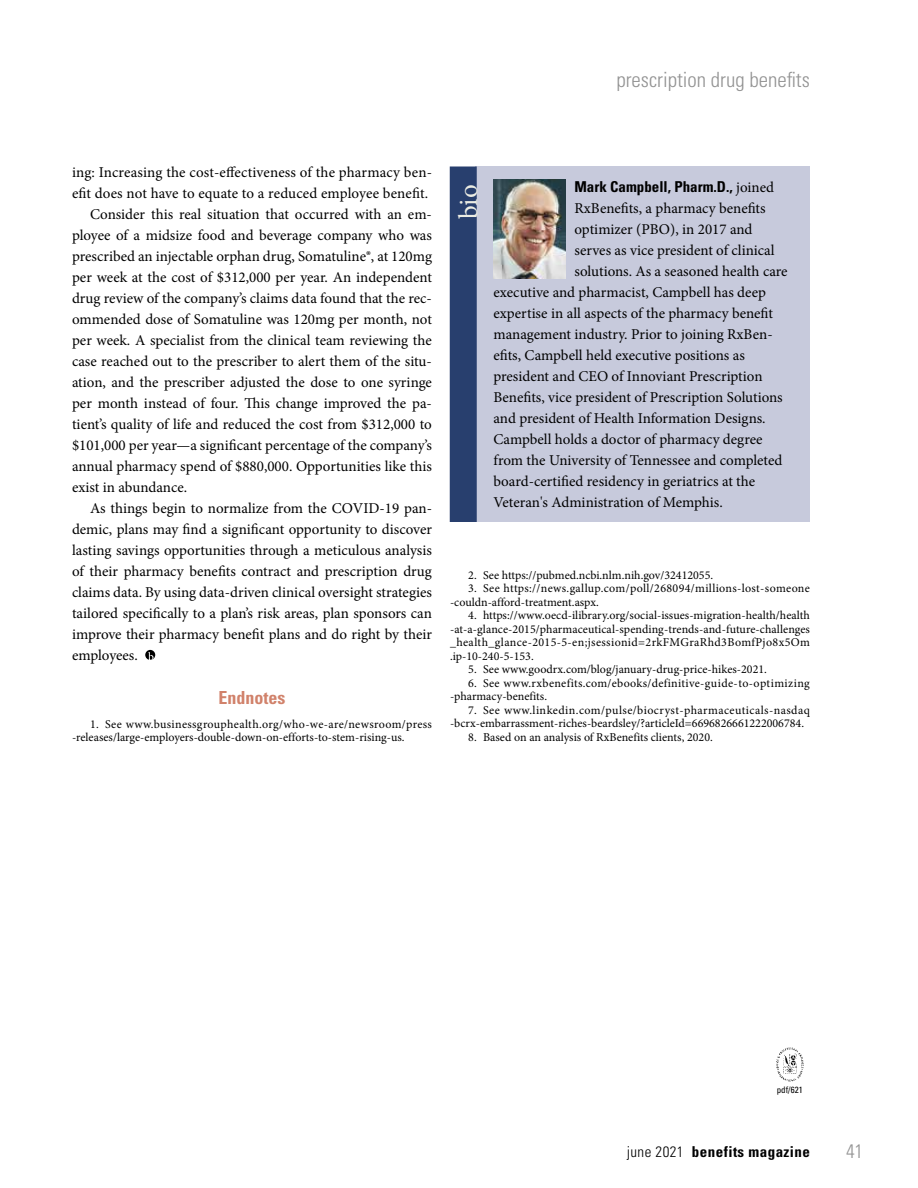
<style>
.page{position:relative;width:918px;height:1188px;background:#fff}
.page>*{position:absolute;margin:0;border:0;box-sizing:border-box;transform-origin:0 0}
.t1{font:27px "Minion Pro";color:#ebece3}
.t2{font:300 condensed 21px "Univers LT Std";color:#939393}
.t3{font:300 condensed 19.5px "Univers LT Std";color:#939393}
.t4{font:700 condensed 18px "Univers LT Std";color:#d1826b}
.t5{font:15px "Minion Pro";color:#000}
.t6{font:700 condensed 15px "Univers LT Std";letter-spacing:.015em;color:#000}
.t7{font:12px/13.5px "Minion Pro";letter-spacing:.01em;color:#000}
.t8{font:condensed 9px "Univers LT Std";color:#000}
.s1{font-family:"Minion Pro";font-weight:400;font-stretch:normal}
.s2{font-weight:300}
</style>
<div class="page">
<svg style="left:145px;top:650px;width:10px;height:10px"></svg>
<svg style="left:148px;top:652px;width:5px;height:8px"></svg>
<div style="left:475px;top:166px;width:335px;height:356px;background:#c7cadc"></div>
<img style="left:493px;top:180px;width:72px;height:99px">
<div style="left:450px;top:166px;width:27px;height:356px;background:#283f6e"></div>
<img style="left:776px;top:1047px;width:27px;height:35px">
<h2 class="t2" style="left:616px;top:67px;width:195px">prescription drug benefits</h2>
<p class="t5" style="left:72px;top:162px;width:362px">ing: Increasing the cost-effectiveness of the pharmacy ben-</p>
<p class="t5" style="left:72px;top:183px;width:358px">efit does not have to equate to a reduced employee benefit.</p>
<p class="t5" style="left:90px;top:204px;width:343px">Consider this real situation that occurred with an em-</p>
<p class="t5" style="left:72px;top:225px;width:361px">ployee of a midsize food and beverage company who was</p>
<p class="t5" style="left:72px;top:246px;width:362px">prescribed an injectable orphan drug, Somatuline®, at 120mg</p>
<p class="t5" style="left:72px;top:267px;width:361px">per week at the cost of $312,000 per year. An independent</p>
<p class="t5" style="left:72px;top:288px;width:361px">drug review of the company’s claims data found that the rec-</p>
<p class="t5" style="left:72px;top:309px;width:361px">ommended dose of Somatuline was 120mg per month, not</p>
<p class="t5" style="left:72px;top:330px;width:361px">per week. A specialist from the clinical team reviewing the</p>
<p class="t5" style="left:72px;top:351px;width:361px">case reached out to the prescriber to alert them of the situ-</p>
<p class="t5" style="left:72px;top:372px;width:362px">ation, and the prescriber adjusted the dose to one syringe</p>
<p class="t5" style="left:72px;top:393px;width:361px">per month instead of four. This change improved the pa-</p>
<p class="t5" style="left:72px;top:414px;width:361px">tient’s quality of life and reduced the cost from $312,000 to</p>
<p class="t5" style="left:72px;top:435px;width:362px">$101,000 per year—a significant percentage of the company’s</p>
<p class="t5" style="left:72px;top:456px;width:362px">annual pharmacy spend of $880,000. Opportunities like this</p>
<p class="t5" style="left:72px;top:477px;width:117px">exist in abundance.</p>
<p class="t5" style="left:90px;top:498px;width:344px">As things begin to normalize from the COVID-19 pan-</p>
<p class="t5" style="left:72px;top:519px;width:361px">demic, plans may find a significant opportunity to discover</p>
<p class="t5" style="left:72px;top:540px;width:361px">lasting savings opportunities through a meticulous analysis</p>
<p class="t5" style="left:72px;top:561px;width:361px">of their pharmacy benefits contract and prescription drug</p>
<p class="t5" style="left:72px;top:582px;width:362px">claims data. By using data-driven clinical oversight strategies</p>
<p class="t5" style="left:72px;top:603px;width:361px">tailored specifically to a plan’s risk areas, plan sponsors can</p>
<p class="t5" style="left:72px;top:624px;width:361px">improve their pharmacy benefit plans and do right by their</p>
<p class="t5" style="left:72px;top:645px;width:67px">employees.</p>
<p class="t4" style="left:219px;top:686px;width:68px">Endnotes</p>
<p class="t7" style="left:72px;top:717px;width:361px;text-indent:18px">1. See www.businessgrouphealth.org/who-we-are/newsroom/press -releases/large-employers-double-down-on-efforts-to-stem-rising-us.</p>
<h1 class="t1" style="left:450px;top:219px;width:36px;rotate:-90deg">bio</h1>
<p class="t6" style="left:574px;top:177px;width:201px">Mark Campbell, Pharm.D., <span class="s1">joined</span></p>
<p class="t5" style="left:574px;top:198px;width:193px">RxBenefits, a pharmacy benefits</p>
<p class="t5" style="left:574px;top:219px;width:180px">optimizer (PBO), in 2017 and</p>
<p class="t5" style="left:574px;top:240px;width:202px">serves as vice president of clinical</p>
<p class="t5" style="left:574px;top:261px;width:215px">solutions. As a seasoned health care</p>
<p class="t5" style="left:493px;top:282px;width:274px">executive and pharmacist, Campbell has deep</p>
<p class="t5" style="left:493px;top:303px;width:281px">expertise in all aspects of the pharmacy benefit</p>
<p class="t5" style="left:493px;top:324px;width:281px">management industry. Prior to joining RxBen-</p>
<p class="t5" style="left:493px;top:345px;width:253px">efits, Campbell held executive positions as</p>
<p class="t5" style="left:493px;top:366px;width:271px">president and CEO of Innoviant Prescription</p>
<p class="t5" style="left:493px;top:387px;width:291px">Benefits, vice president of Prescription Solutions</p>
<p class="t5" style="left:493px;top:408px;width:274px">and president of Health Information Designs.</p>
<p class="t5" style="left:493px;top:429px;width:271px">Campbell holds a doctor of pharmacy degree</p>
<p class="t5" style="left:493px;top:450px;width:290px">from the University of Tennessee and completed</p>
<p class="t5" style="left:493px;top:471px;width:263px">board-certified residency in geriatrics at the</p>
<p class="t5" style="left:493px;top:492px;width:231px">Veteran's Administration of Memphis.</p>
<p class="t7" style="left:468px;top:568px;width:246px">2. See https://pubmed.ncbi.nlm.nih.gov/32412055.</p>
<p class="t7" style="left:450px;top:582px;width:361px;text-indent:18px">3. See https://news.gallup.com/poll/268094/millions-lost-someone -couldn-afford-treatment.aspx.</p>
<p class="t7" style="left:450px;top:609px;width:362px;text-align:justify;text-indent:18px">4. https://www.oecd-ilibrary.org/social-issues-migration-health/health -at-a-glance-2015/pharmaceutical-spending-trends-and-future-challenges _health_glance-2015-5-en;jsessionid=2rkFMGraRhd3BomfPjo8x5Om .ip-10-240-5-153.</p>
<p class="t7" style="left:468px;top:663px;width:300px">5. See www.goodrx.com/blog/january-drug-price-hikes-2021.</p>
<p class="t7" style="left:450px;top:676px;width:361px;text-indent:18px">6. See www.rxbenefits.com/ebooks/definitive-guide-to-optimizing -pharmacy-benefits.</p>
<p class="t7" style="left:450px;top:703px;width:361px;text-indent:18px">7. See www.linkedin.com/pulse/biocryst-pharmaceuticals-nasdaq -bcrx-embarrassment-riches-beardsley/?articleId=6696826661222006784.</p>
<p class="t7" style="left:468px;top:730px;width:246px">8. Based on an analysis of RxBenefits clients, 2020.</p>
<p class="t8" style="left:777px;top:1085px;width:27px">pdf/621</p>
<p class="t6" style="left:627px;top:1143px;width:185px"><span class="s2">june 2021</span> benefits magazine</p>
<h3 class="t3" style="left:846px;top:1139px;width:19px">41</h3>
</div>
